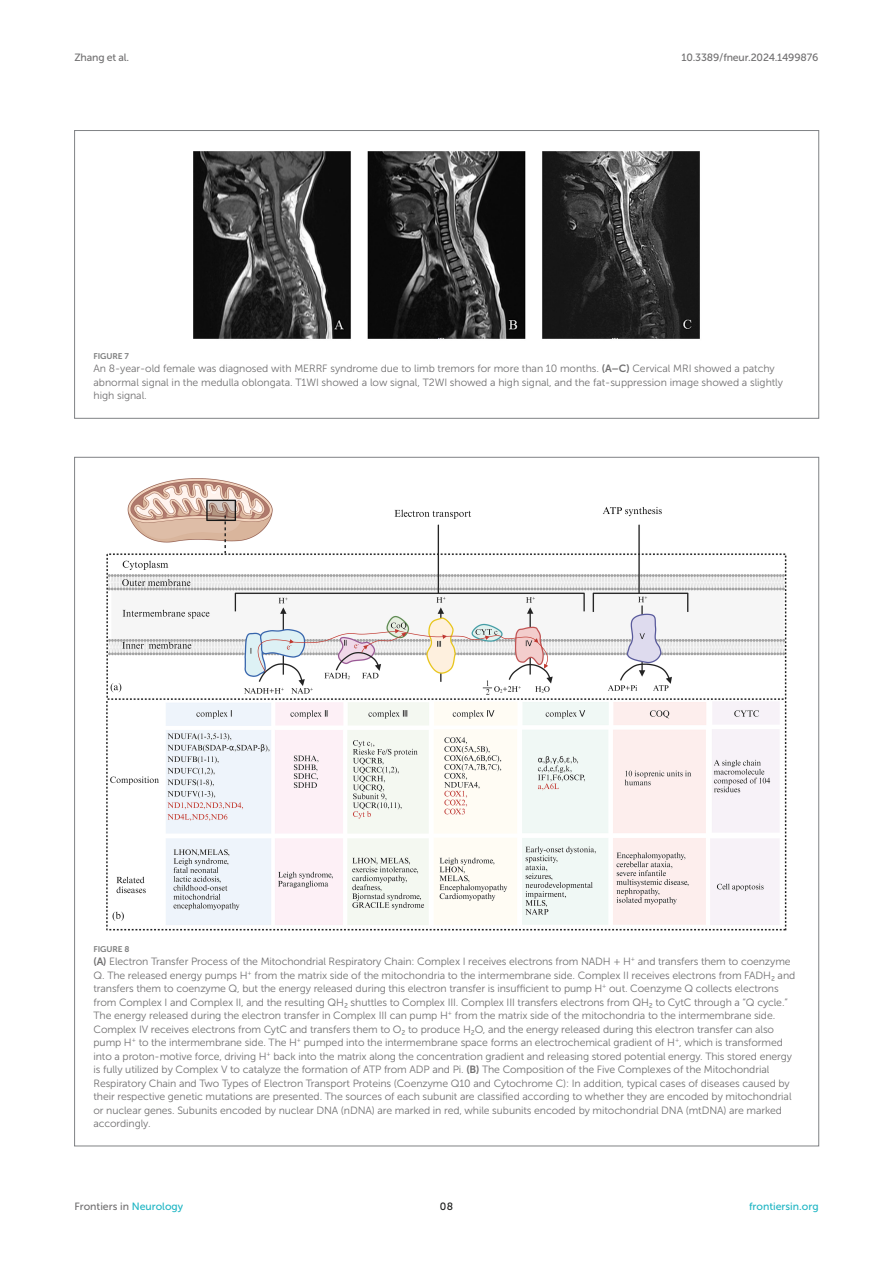
<style>
.page{position:relative;width:893px;height:1263px;background:#fff}
.page>*{position:absolute;margin:0;border:0;box-sizing:border-box;transform-origin:0 0}
.FIG_LEG{font:10.5px/13.5px "Museo Sans 300";letter-spacing:-.01em;color:#706f70}
.t1{font:10.5px "Museo Sans 500";letter-spacing:-.015em;color:#706f70}
.t2{font:10.5px "Museo Sans 500";color:#1db5c3}
.t3{font:10.5px "Museo Sans 500";color:#1b1c1b}
.FIG_HD{font:8.25px "Museo Sans 700";letter-spacing:-.01em;color:#7e7f7f}
.s1{font-family:"Museo Sans 700"}
.s2{color:#1db5c3}
</style>
<div class="page">
<img style="left:193px;top:151px;width:507px;height:188px">
<img style="left:106px;top:478px;width:681px;height:453px">
<p class="t1" style="left:74px;top:51px;width:56px">Zhang et al.</p>
<p class="t1" style="left:681px;top:51px;width:139px">10.3389/fneur.2024.1499876</p>
<p class="FIG_HD" style="left:94px;top:351px;width:37px">FIGURE 7</p>
<p class="FIG_LEG" style="left:94px;top:362px;width:691px">An 8-year-old female was diagnosed with MERRF syndrome due to limb tremors for more than 10 months. <span class="s1">(A–C)</span> Cervical MRI showed a patchy abnormal signal in the medulla oblongata. T1WI showed a low signal, T2WI showed a high signal, and the fat-suppression image showed a slightly high signal.</p>
<p class="FIG_HD" style="left:94px;top:944px;width:37px">FIGURE 8</p>
<p class="FIG_LEG" style="left:94px;top:955px;width:703px"><span class="s1">(A)</span> Electron Transfer Process of the Mitochondrial Respiratory Chain: Complex I receives electrons from NADH + H<sup>+</sup> and transfers them to coenzyme Q. The released energy pumps H<sup>+</sup> from the matrix side of the mitochondria to the intermembrane side. Complex II receives electrons from FADH₂ and transfers them to coenzyme Q, but the energy released during this electron transfer is insufficient to pump H<sup>+</sup> out. Coenzyme Q collects electrons from Complex I and Complex II, and the resulting QH₂ shuttles to Complex III. Complex III transfers electrons from QH₂ to CytC through a “Q cycle.” The energy released during the electron transfer in Complex III can pump H<sup>+</sup> from the matrix side of the mitochondria to the intermembrane side.<br>Complex IV receives electrons from CytC and transfers them to O₂ to produce H₂O, and the energy released during this electron transfer can also pump H<sup>+</sup> to the intermembrane side. The H<sup>+</sup> pumped into the intermembrane space forms an electrochemical gradient of H<sup>+</sup>, which is transformed into a proton-motive force, driving H<sup>+</sup> back into the matrix along the concentration gradient and releasing stored potential energy. This stored energy is fully utilized by Complex V to catalyze the formation of ATP from ADP and Pi. <span class="s1">(B)</span> The Composition of the Five Complexes of the Mitochondrial Respiratory Chain and Two Types of Electron Transport Proteins (Coenzyme Q10 and Cytochrome C): In addition, typical cases of diseases caused by their respective genetic mutations are presented. The sources of each subunit are classified according to whether they are encoded by mitochondrial or nuclear genes. Subunits encoded by nuclear DNA (nDNA) are marked in red, while subunits encoded by mitochondrial DNA (mtDNA) are marked accordingly.</p>
<p class="t1" style="left:74px;top:1200px;width:110px">Frontiers in <span class="s2">Neurology</span></p>
<p class="t3" style="left:440px;top:1200px;width:15px">08</p>
<p class="t2" style="left:749px;top:1200px;width:71px">frontiersin.org</p>
</div>
